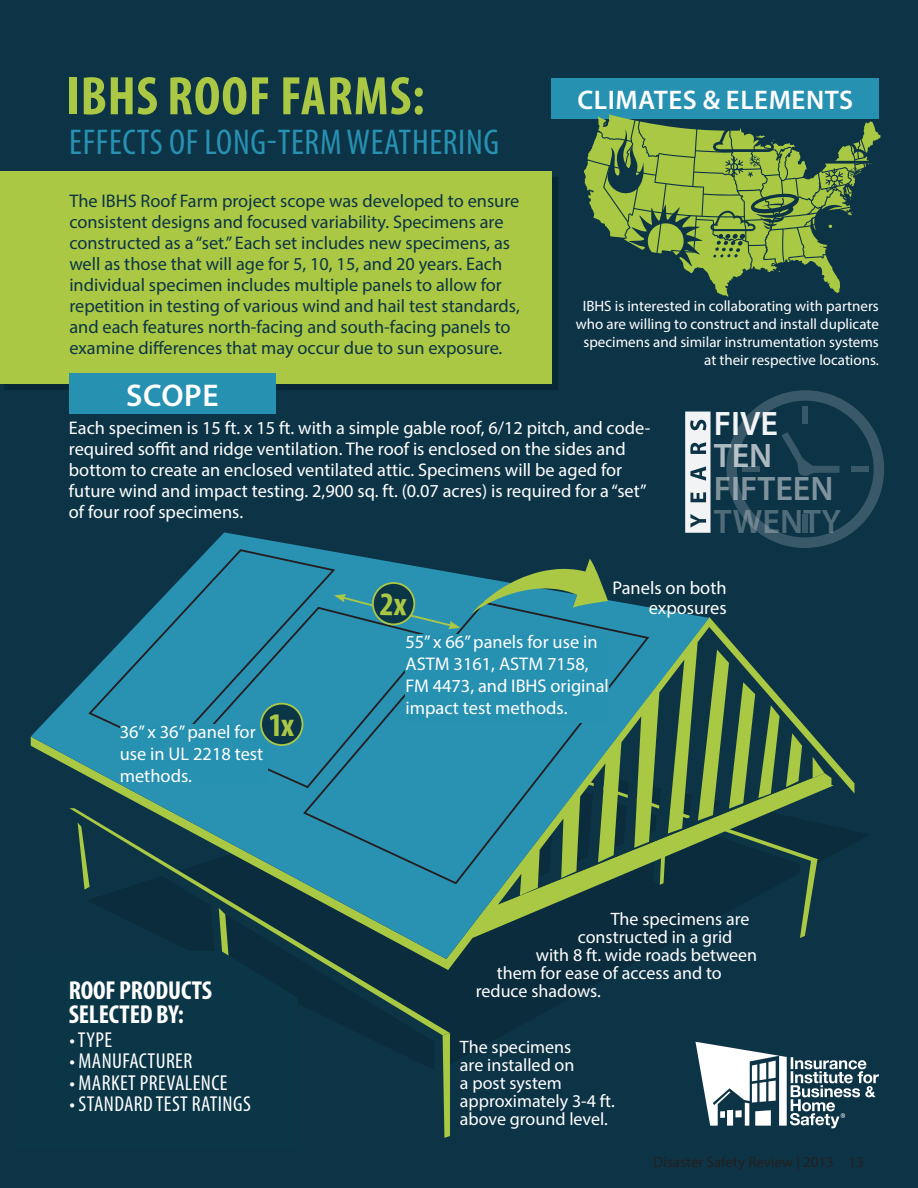
<style>
.page{position:relative;width:918px;height:1188px;background:#0d3446}
.page>*{position:absolute;margin:0;border:0;box-sizing:border-box;transform-origin:0 0}
.t1{font:700 condensed 54.75px "Myriad Pro";letter-spacing:.02em;color:#aac844}
.t2{font:condensed 36px "Myriad Pro";letter-spacing:.02em;color:#2791b2}
.t3{font:600 34.05px "Myriad Pro";color:rgb(242 243 244/.5)}
.t4{font:600 34.05px "Myriad Pro";color:rgb(242 243 244/.3)}
.t5{font:600 34.05px "Myriad Pro";color:#f2f3f4}
.t6{font:600 34.05px "Myriad Pro";color:rgb(242 243 244/.7)}
.t7{font:700 condensed 33.15px "Myriad Pro";color:#aac844}
.t8{font:600 31.5px "Myriad Pro";letter-spacing:.02em;color:#fff}
.t9{font:600 27px "Myriad Pro";letter-spacing:.02em;color:#fff}
.t10{font:700 condensed 26.1px/24px "Myriad Pro";letter-spacing:-.005em;color:#fff}
.t11{font:condensed 21.6px "Myriad Pro";letter-spacing:.02em;color:#fff}
.t12{font:18.45px/22px "Myriad Pro";color:#fff}
.t13{font:18.3px/21px "Myriad Pro";color:#0d3446}
.t14{font:18.3px/21px "Myriad Pro";color:#fff}
.t15{font:18px/18px "Myriad Pro";color:#fff}
.t16{font:15px/18px "Myriad Pro";color:#fff;text-align:right}
.t17{font:15px "Myriad Pro";color:#231f20}
</style>
<div class="page">
<div style="left:5px;top:177px;width:553px;height:213px;background:#092837"></div>
<svg style="left:709px;top:650px;width:116px;height:288px"></svg>
<svg style="left:317px;top:959px;width:133px;height:76px;fill:#0a2c3c"></svg>
<svg style="left:443px;top:1033px;width:7px;height:105px"></svg>
<svg style="left:31px;top:532px;width:678px;height:427px"></svg>
<svg style="left:87px;top:548px;width:250px;height:204px"></svg>
<svg style="left:302px;top:601px;width:348px;height:284px;background:#378b92"></svg>
<svg style="left:31px;top:951px;width:267px;height:8px"></svg>
<svg style="left:726px;top:390px;width:158px;height:158px"></svg>
<div style="left:851px;top:466px;width:18px;height:6px;background:#395968"></div>
<div style="left:743px;top:466px;width:17px;height:6px;background:#395968"></div>
<div style="left:802px;top:514px;width:6px;height:18px;background:#395968"></div>
<div style="left:802px;top:406px;width:6px;height:18px;background:#395968"></div>
<svg style="left:685px;top:412px;width:26px;height:121px;background:#c5cdd2"></svg>
<div style="left:120px;top:724px;width:147px;height:58px;background:#2791b2"></div>
<div style="left:405px;top:634px;width:204px;height:89px;background:#2791b2"></div>
<svg style="left:471px;top:559px;width:137px;height:55px"></svg>
<svg style="left:373px;top:583px;width:42px;height:42px"></svg>
<div style="left:372px;top:582px;width:44px;height:44px;border:2px solid #aac844;border-radius:50%"></div>
<div style="left:0;top:171px;width:552px;height:213px;background:#aac844"></div>
<div style="left:69px;top:373px;width:207px;height:41px;background:#2791b2"></div>
<div style="left:552px;top:78px;width:327px;height:41px;background:#2791b2"></div>
<svg style="left:584px;top:114px;width:297px;height:183px"></svg>
<svg style="left:695px;top:1042px;width:184px;height:86px"></svg>
<svg style="left:200px;top:593px;width:260px;height:194px"></svg>
<p class="t1" style="left:66px;top:62px;width:360px">IBHS ROOF FARMS:</p>
<p class="t2" style="left:69px;top:120px;width:432px">EFFECTS OF LONG-TERM WEATHERING</p>
<p class="t13" style="left:69px;top:190px;width:452px">The IBHS Roof Farm project scope was developed to ensure consistent designs and focused variability. Specimens are constructed as a “set.” Each set includes new specimens, as well as those that will age for 5, 10, 15, and 20 years. Each individual specimen includes multiple panels to allow for repetition in testing of various wind and hail test standards, and each features north-facing and south-facing panels to examine differences that may occur due to sun exposure.</p>
<p class="t8" style="left:126px;top:375px;width:94px">SCOPE</p>
<p class="t9" style="left:578px;top:83px;width:277px">CLIMATES &amp; ELEMENTS</p>
<p class="t16" style="left:576px;top:296px;width:305px">IBHS is interested in collaborating with partners who are willing to construct and install duplicate specimens and similar instrumentation systems at their respective locations.</p>
<p class="t14" style="left:69px;top:417px;width:583px">Each specimen is 15 ft. x 15 ft. with a simple gable roof, 6/12 pitch, and code&shy;required soffit and ridge ventilation. The roof is enclosed on the sides and bottom to create an enclosed ventilated attic. Specimens will be aged for future wind and impact testing. 2,900 sq. ft. (0.07 acres) is required for a “set” of four roof specimens.</p>
<h3 class="t5" style="left:714px;top:402px;width:66px">FIVE</h3>
<h3 class="t6" style="left:714px;top:434px;width:60px">TEN</h3>
<h3 class="t3" style="left:714px;top:467px;width:121px">FIFTEEN</h3>
<h3 class="t4" style="left:714px;top:500px;width:129px">TWENTY</h3>
<p class="t7" style="left:269px;top:704px;width:27px">1x</p>
<p class="t12" style="left:120px;top:721px;width:145px">36” x 36” panel for use in UL 2218 test methods.</p>
<p class="t10" style="left:69px;top:978px;width:145px">ROOF PRODUCTS<br>SELECTED BY:</p>
<p class="t11" style="left:69px;top:1027px;width:44px">• TYPE</p>
<p class="t11" style="left:69px;top:1048px;width:124px">• MANUFACTURER</p>
<p class="t11" style="left:69px;top:1069px;width:160px">• MARKET PREVALENCE</p>
<p class="t11" style="left:69px;top:1091px;width:183px">• STANDARD TEST RATINGS</p>
<p class="t12" style="left:612px;top:578px;width:116px;line-height:20.2px;text-align:right">Panels on both exposures</p>
<p class="t12" style="left:405px;top:630px;width:205px">55” x 66” panels for use in<br>ASTM 3161, ASTM 7158,<br>FM 4473, and IBHS original impact test methods.</p>
<p class="t15" style="left:611px;top:909px;width:140px">The specimens are</p>
<p class="t15" style="left:578px;top:927px;width:156px">constructed in a grid</p>
<p class="t15" style="left:536px;top:945px;width:223px">with 8 ft. wide roads between</p>
<p class="t15" style="left:497px;top:963px;width:227px">them for ease of access and to</p>
<p class="t15" style="left:476px;top:981px;width:127px">reduce shadows.</p>
<p class="t15" style="left:460px;top:1038px;width:156px">The specimens<br>are installed on<br>a post system approximately 3-4 ft. above ground level.</p>
<p class="t17" style="left:654px;top:1153px;width:212px">Disaster Safety Review | 2013 13</p>
</div>
